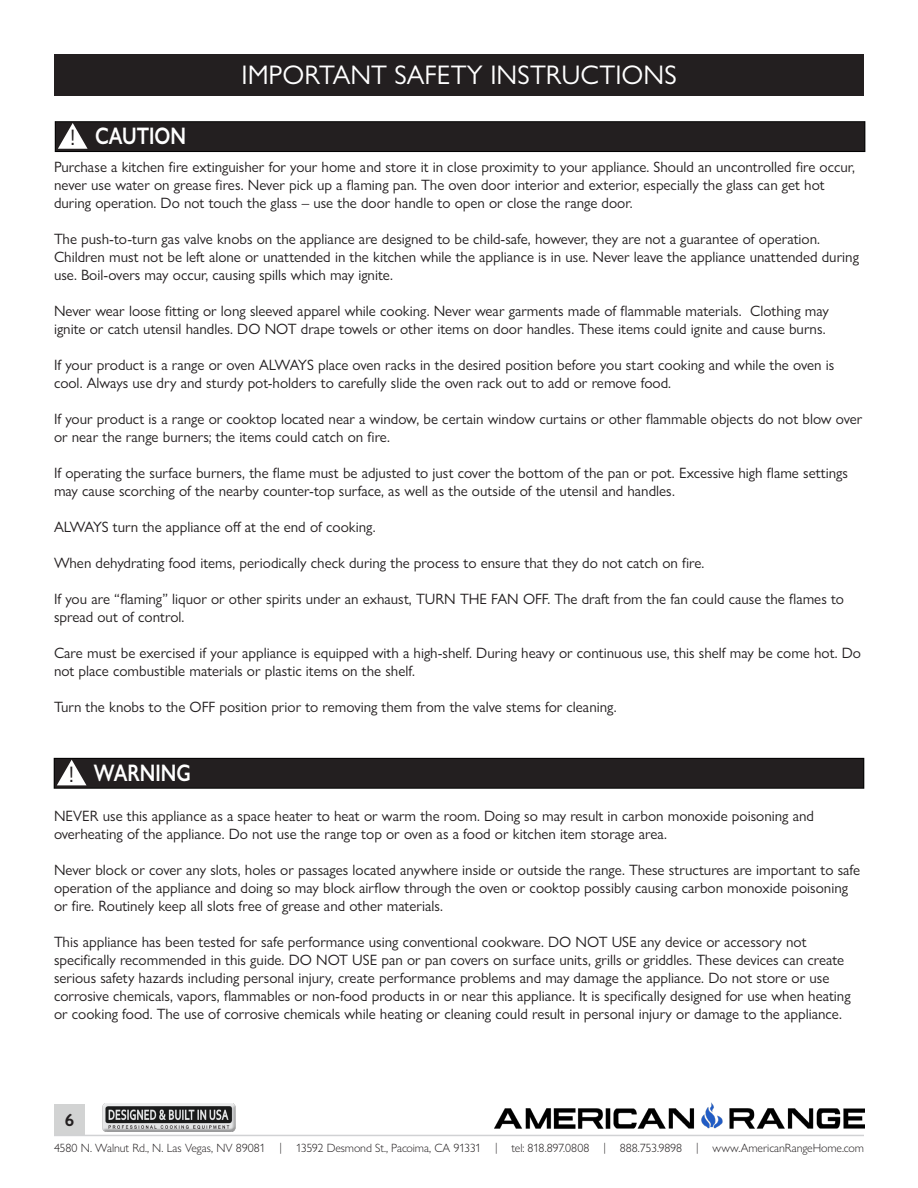
<style>
.page{position:relative;width:918px;height:1188px;background:#fff}
.page>*{position:absolute;margin:0;border:0;box-sizing:border-box;transform-origin:0 0}
.t1{font:27px "Gill Sans Nova";color:#fff}
.t2{font:600 24px "Gill Sans Nova";color:#fff;scale:.8 1}
.t3{font:22.5px "Gill Sans Nova";color:#231f20}
.t4{font:600 17.85px "Gill Sans Nova";color:#231f20}
.t5{font:15px/18px "Gill Sans Nova";color:#231f20}
.t6{font:300 12px "Gill Sans Nova";letter-spacing:-.01em;color:#231f20}
</style>
<div class="page">
<img style="left:495px;top:1102px;width:369px;height:33px">
<div style="left:54px;top:1104px;width:31px;height:31px;background:#d2d3d3"></div>
<hr style="left:54px;top:1135px;width:810px;height:1px;background:#d1d2d4">
<img style="left:102px;top:1103px;width:134px;height:29px">
<div style="left:54px;top:54px;width:810px;height:42px;background:#231f20"></div>
<div style="left:55px;top:122px;width:810px;height:30px;background:#231f20"></div>
<div style="left:55px;top:122px;width:810px;height:30px;border:1px solid #000"></div>
<svg style="left:58px;top:123px;width:30px;height:26px"></svg>
<div style="left:54px;top:758px;width:810px;height:30px;background:#231f20"></div>
<div style="left:54px;top:758px;width:810px;height:30px;border:1px solid #000"></div>
<svg style="left:57px;top:760px;width:30px;height:25px"></svg>
<p class="t3" style="left:70px;top:124px;width:7px">!</p>
<p class="t2" style="left:95px;top:121px;width:115px">CAUTION</p>
<p class="t1" style="left:242px;top:59px;width:437px">IMPORTANT SAFETY INSTRUCTIONS</p>
<p class="t5" style="left:54px;top:158px;width:803px">Purchase a kitchen fire extinguisher for your home and store it in close proximity to your appliance. Should an uncontrolled fire occur, never use water on grease fires. Never pick up a flaming pan. The oven door interior and exterior, especially the glass can get hot during operation. Do not touch the glass – use the door handle to open or close the range door.</p>
<p class="t5" style="left:54px;top:230px;width:807px">The push-to-turn gas valve knobs on the appliance are designed to be child-safe, however, they are not a guarantee of operation.<br>Children must not be left alone or unattended in the kitchen while the appliance is in use. Never leave the appliance unattended during use. Boil-overs may occur, causing spills which may ignite.</p>
<p class="t5" style="left:54px;top:302px;width:776px">Never wear loose fitting or long sleeved apparel while cooking. Never wear garments made of flammable materials. Clothing may ignite or catch utensil handles. DO NOT drape towels or other items on door handles. These items could ignite and cause burns.</p>
<p class="t5" style="left:54px;top:356px;width:782px">If your product is a range or oven ALWAYS place oven racks in the desired position before you start cooking and while the oven is cool. Always use dry and sturdy pot-holders to carefully slide the oven rack out to add or remove food.</p>
<p class="t5" style="left:54px;top:410px;width:810px">If your product is a range or cooktop located near a window, be certain window curtains or other flammable objects do not blow over or near the range burners; the items could catch on fire.</p>
<p class="t5" style="left:54px;top:464px;width:796px">If operating the surface burners, the flame must be adjusted to just cover the bottom of the pan or pot. Excessive high flame settings may cause scorching of the nearby counter-top surface, as well as the outside of the utensil and handles.</p>
<p class="t5" style="left:54px;top:518px;width:323px">ALWAYS turn the appliance off at the end of cooking.</p>
<p class="t5" style="left:54px;top:554px;width:652px">When dehydrating food items, periodically check during the process to ensure that they do not catch on fire.</p>
<p class="t5" style="left:54px;top:590px;width:792px">If you are “flaming” liquor or other spirits under an exhaust, TURN THE FAN OFF. The draft from the fan could cause the flames to spread out of control.</p>
<p class="t5" style="left:54px;top:644px;width:809px">Care must be exercised if your appliance is equipped with a high-shelf. During heavy or continuous use, this shelf may be come hot. Do not place combustible materials or plastic items on the shelf.</p>
<p class="t5" style="left:54px;top:698px;width:564px">Turn the knobs to the OFF position prior to removing them from the valve stems for cleaning.</p>
<p class="t3" style="left:69px;top:760px;width:7px">!</p>
<p class="t2" style="left:94px;top:758px;width:123px">WARNING</p>
<p class="t5" style="left:54px;top:807px;width:762px">NEVER use this appliance as a space heater to heat or warm the room. Doing so may result in carbon monoxide poisoning and overheating of the appliance. Do not use the range top or oven as a food or kitchen item storage area.</p>
<p class="t5" style="left:54px;top:861px;width:808px">Never block or cover any slots, holes or passages located anywhere inside or outside the range. These structures are important to safe operation of the appliance and doing so may block airflow through the oven or cooktop possibly causing carbon monoxide poisoning or fire. Routinely keep all slots free of grease and other materials.</p>
<p class="t5" style="left:54px;top:933px;width:798px">This appliance has been tested for safe performance using conventional cookware. DO NOT USE any device or accessory not specifically recommended in this guide. DO NOT USE pan or pan covers on surface units, grills or griddles. These devices can create serious safety hazards including personal injury, create performance problems and may damage the appliance. Do not store or use corrosive chemicals, vapors, flammables or non-food products in or near this appliance. It is specifically designed for use when heating or cooking food. The use of corrosive chemicals while heating or cleaning could result in personal injury or damage to the appliance.</p>
<p class="t4" style="left:65px;top:1109px;width:11px">6</p>
<p class="t6" style="left:54px;top:1141px;width:811px">4580 N. Walnut Rd., N. Las Vegas, NV 89081 | 13592 Desmond St., Pacoima, CA 91331 | tel: 818.897.0808 | 888.753.9898 | www.AmericanRangeHome.com</p>
</div>
